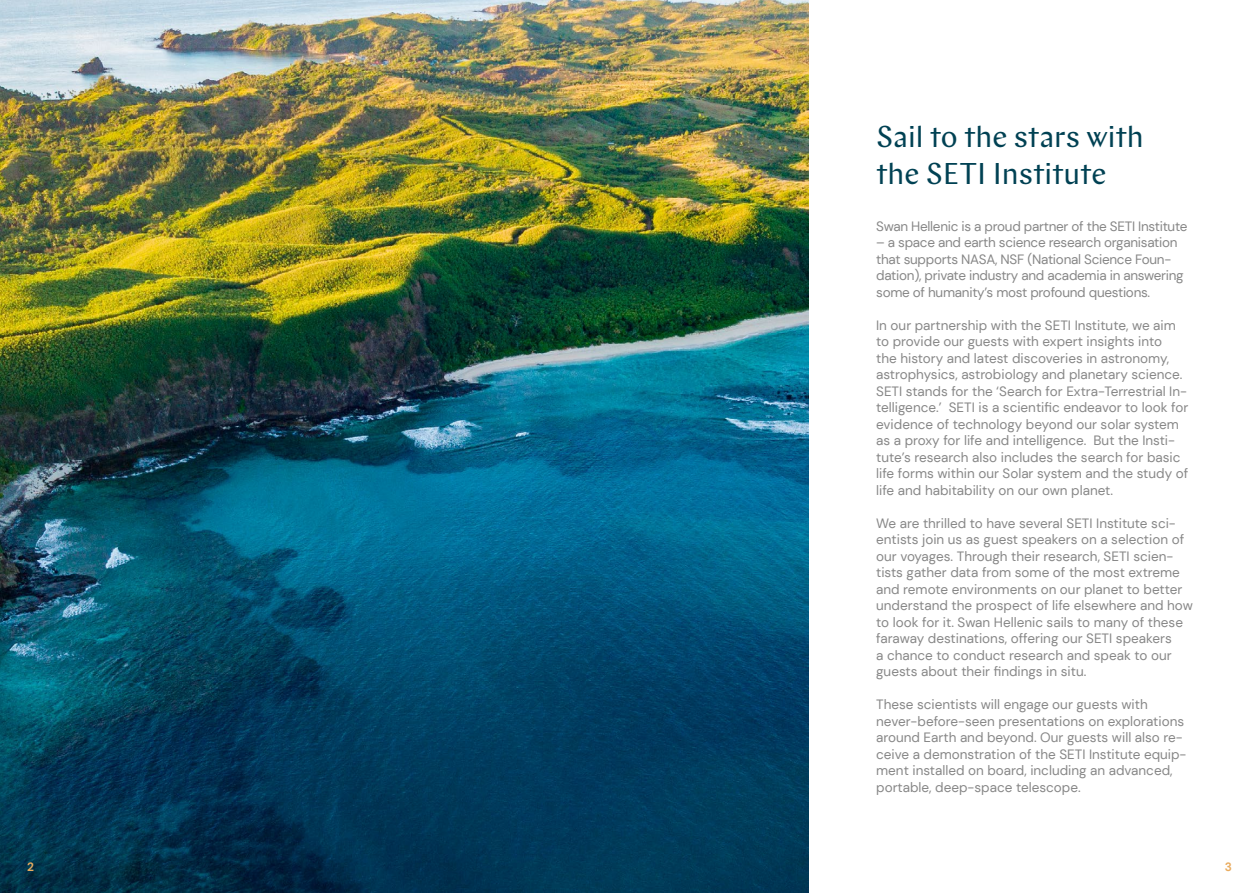
<style>
.page{position:relative;width:1259px;height:893px;background:#fff}
.page>*{position:absolute;margin:0;border:0;box-sizing:border-box;transform-origin:0 0}
.t1{font:30px/36px "Chap";color:#004153}
.t2{font:13.5px/16.5px "DM Sans";color:#878787}
.t3{font:13.5px/16.5px "DM Sans";letter-spacing:-.02em;color:#878787}
.t4{font:700 12px "DM Sans";color:#e9ac5f}
</style>
<div class="page">
<img style="left:0;top:0;width:808px;height:893px">
<h1 class="t1" style="left:876px;top:119px;width:269px">Sail to the stars with the SETI Institute</h1>
<p class="t3" style="left:876px;top:218px;width:313px">Swan Hellenic is a proud partner of the SETI Institute</p>
<p class="t3" style="left:876px;top:234px;width:309px">– a space and earth science research organisation that supports NASA, NSF (National Science Foun&shy;dation), private industry and academia in answering some of humanity’s most profound questions.</p>
<p class="t2" style="left:876px;top:317px;width:314px">In our partnership with the SETI Institute, we aim to provide our guests with expert insights into<br>the history and latest discoveries in astronomy, astrophysics, astrobiology and planetary science.<br>SETI stands for the ‘Search for Extra-Terrestrial In&shy;telligence.’ SETI is a scientific endeavor to look for evidence of technology beyond our solar system as a proxy for life and intelligence. But the Insti&shy;tute’s research also includes the search for basic life forms within our Solar system and the study of life and habitability on our own planet.</p>
<p class="t2" style="left:876px;top:515px;width:318px">We are thrilled to have several SETI Institute sci&shy;entists join us as guest speakers on a selection of our voyages. Through their research, SETI scien&shy;tists gather data from some of the most extreme and remote environments on our planet to better understand the prospect of life elsewhere and how to look for it. Swan Hellenic sails to many of these faraway destinations, offering our SETI speakers<br>a chance to conduct research and speak to our guests about their findings in situ.</p>
<p class="t2" style="left:876px;top:696px;width:312px">These scientists will engage our guests with never-before-seen presentations on explorations around Earth and beyond. Our guests will also re&shy;ceive a demonstration of the SETI Institute equip&shy;ment installed on board, including an advanced, portable, deep-space telescope.</p>
<p class="t4" style="left:27px;top:859px;width:8px">2</p>
<p class="t4" style="left:1225px;top:859px;width:9px">3</p>
</div>
